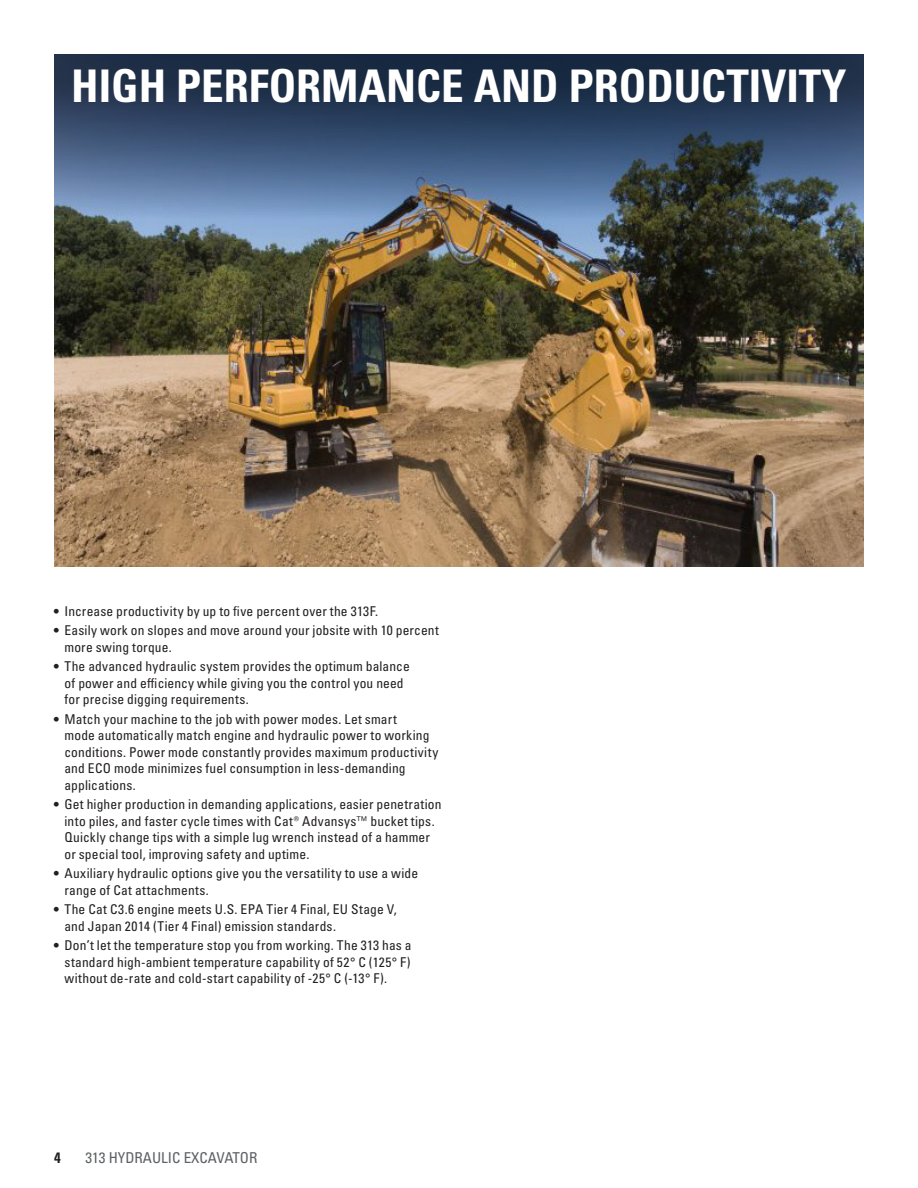
<style>
.page{position:relative;width:918px;height:1188px;background:#fff}
.page>*{position:absolute;margin:0;border:0;box-sizing:border-box;transform-origin:0 0}
.t1{font:45px "Univers LTCYR 67 Bold Cond";color:#fff}
.t2{font:condensed 15px "Univers LTCYR 57";color:#5d6163}
.t3{font:15px "Univers LTCYR 67 Bold Cond";color:#231f20}
.t4{font:condensed 13.5px/16.5px "Univers LTCYR 57";letter-spacing:.015em;color:#231f20}
</style>
<div class="page">
<img style="left:54px;top:473px;width:810px;height:94px">
<img style="left:54px;top:54px;width:810px;height:419px">
<h1 class="t1" style="left:71px;top:58px;width:777px">HIGH PERFORMANCE AND PRODUCTIVITY</h1>
<p class="t4" style="left:54px;top:602px;width:326px">• Increase productivity by up to five percent over the 313F.</p>
<p class="t4" style="left:65px;top:622px;width:376px;text-indent:-11px">• Easily work on slopes and move around your jobsite with 10 percent more swing torque.</p>
<p class="t4" style="left:65px;top:658px;width:347px;text-indent:-11px">• The advanced hydraulic system provides the optimum balance of power and efficiency while giving you the control you need for precise digging requirements.</p>
<p class="t4" style="left:65px;top:710px;width:375px;text-indent:-11px">• Match your machine to the job with power modes. Let smart<br>mode automatically match engine and hydraulic power to working conditions. Power mode constantly provides maximum productivity and ECO mode minimizes fuel consumption in less-demanding applications.</p>
<p class="t4" style="left:65px;top:796px;width:378px;text-indent:-11px">• Get higher production in demanding applications, easier penetration into piles, and faster cycle times with Cat® Advansys™ bucket tips.<br>Quickly change tips with a simple lug wrench instead of a hammer or special tool, improving safety and uptime.</p>
<p class="t4" style="left:65px;top:865px;width:355px;text-indent:-11px">• Auxiliary hydraulic options give you the versatility to use a wide range of Cat attachments.</p>
<p class="t4" style="left:65px;top:901px;width:334px;text-indent:-11px">• The Cat C3.6 engine meets U.S. EPA Tier 4 Final, EU Stage V, and Japan 2014 (Tier 4 Final) emission standards.</p>
<p class="t4" style="left:65px;top:937px;width:349px;text-align:justify;text-indent:-11px">• Don’t let the temperature stop you from working. The 313 has a standard high-ambient temperature capability of 52° C (125° F) without de-rate and cold-start capability of -25° C (-13° F).</p>
<p class="t3" style="left:54px;top:1148px;width:8px">4</p>
<p class="t2" style="left:86px;top:1148px;width:173px">313 HYDRAULIC EXCAVATOR</p>
</div>
